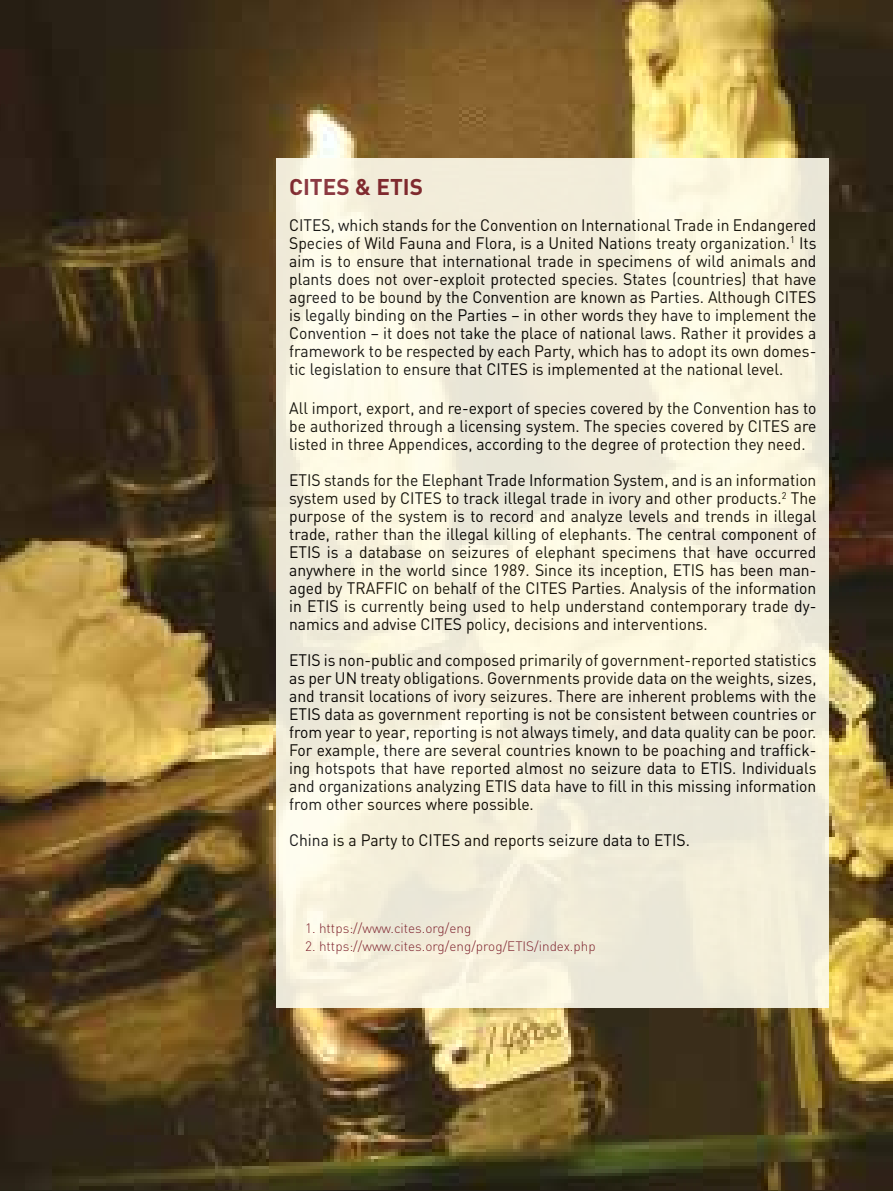
<style>
.page{position:relative;width:893px;height:1191px;background:#fff}
.page>*{position:absolute;margin:0;border:0;box-sizing:border-box;transform-origin:0 0}
.t1{font:700 22.5px "DIN";color:#7f242f}
.t2{font:16.5px/18px "DIN";color:#000;text-align:justify;scale:.95 1}
.t3{font:300 13.5px "DIN";color:#7f242f}
</style>
<div class="page">
<img style="left:0;top:0;width:892px;height:1191px">
<svg style="left:276px;top:159px;width:553px;height:848px;background:#f4f0dd"></svg>
<h1 class="t1" style="left:289px;top:172px;width:135px">CITES &amp; ETIS</h1>
<p class="t2" style="left:289px;top:215px;width:557px">CITES, which stands for the Convention on International Trade in Endangered Species of Wild Fauna and Flora, is a United Nations treaty organization.<sup>1</sup> Its aim is to ensure that international trade in specimens of wild animals and plants does not over-exploit protected species. States (countries) that have agreed to be bound by the Convention are known as Parties. Although CITES is legally binding on the Parties – in other words they have to implement the Convention – it does not take the place of national laws. Rather it provides a framework to be respected by each Party, which has to adopt its own domes&shy;tic legislation to ensure that CITES is implemented at the national level.</p>
<p class="t2" style="left:289px;top:399px;width:556px">All import, export, and re-export of species covered by the Convention has to be authorized through a licensing system. The species covered by CITES are listed in three Appendices, according to the degree of protection they need.</p>
<p class="t2" style="left:289px;top:471px;width:557px">ETIS stands for the Elephant Trade Information System, and is an information system used by CITES to track illegal trade in ivory and other products.<sup>2</sup> The purpose of the system is to record and analyze levels and trends in illegal trade, rather than the illegal killing of elephants. The central component of ETIS is a database on seizures of elephant specimens that have occurred anywhere in the world since 1989. Since its inception, ETIS has been man&shy;aged by TRAFFIC on behalf of the CITES Parties. Analysis of the information in ETIS is currently being used to help understand contemporary trade dy&shy;namics and advise CITES policy, decisions and interventions.</p>
<p class="t2" style="left:289px;top:651px;width:557px">ETIS is non-public and composed primarily of government-reported statistics as per UN treaty obligations. Governments provide data on the weights, sizes, and transit locations of ivory seizures. There are inherent problems with the ETIS data as government reporting is not be consistent between countries or from year to year, reporting is not always timely, and data quality can be poor.<br>For example, there are several countries known to be poaching and traffick&shy;ing hotspots that have reported almost no seizure data to ETIS. Individuals and organizations analyzing ETIS data have to fill in this missing information from other sources where possible.</p>
<p class="t2" style="left:289px;top:831px;width:423px">China is a Party to CITES and reports seizure data to ETIS.</p>
<p class="t3" style="left:305px;top:920px;width:168px">1. https://www.cites.org/eng</p>
<p class="t3" style="left:305px;top:938px;width:292px">2. https://www.cites.org/eng/prog/ETIS/index.php</p>
</div>
